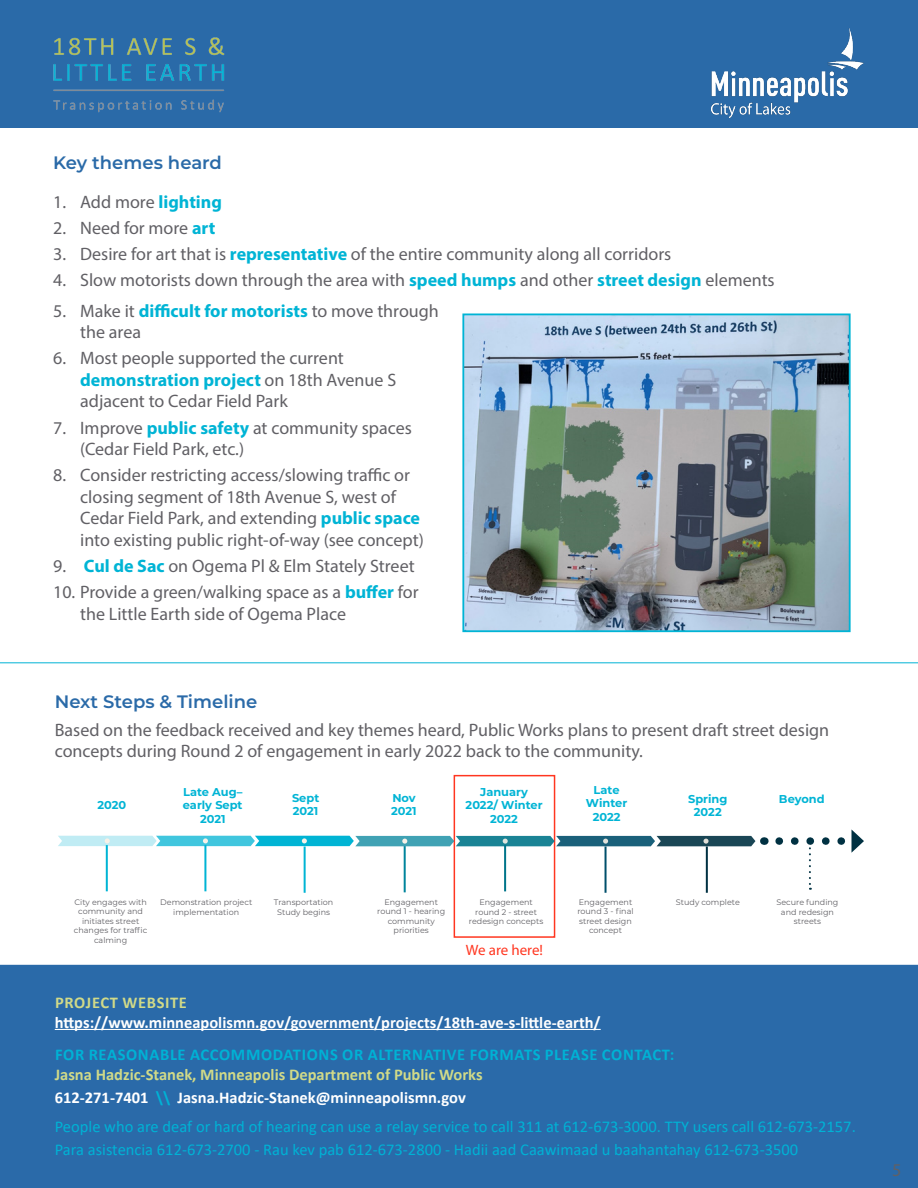
<style>
.page{position:relative;width:918px;height:1188px;background:#fff}
.page>*{position:absolute;margin:0;border:0;box-sizing:border-box;transform-origin:0 0}
.t1{font:18px/21.6px "Myriad Pro";color:#616065}
.t2{font:600 18px "Montserrat";color:#2a6aa8}
.t3{font:16.5px/22px "Calibri";color:#00b2d5}
.t4{font:700 16.5px "Calibri";color:#fff}
.t5{font:700 16.5px/19.8px "Calibri";color:#00b2d5}
.t6{font:700 16.5px "Calibri";letter-spacing:.04em;color:#d1da88}
.t7{font:15px "Myriad Pro";letter-spacing:-.005em;color:#ff3620}
.t8{font:700 11.4px/13.6px "Montserrat";color:#00b4d5;text-align:center}
.t9{font:8.1px/9.6px "Montserrat";color:#616065;text-align:center}
.s1{font-weight:700;color:#00b4d5}
.s2{color:#d1da88}
.s3{color:#00b2d5}
</style>
<div class="page">
<div style="left:454px;top:775px;width:101px;height:163px;border:2px solid #ff3620"></div>
<div style="left:0;top:0;width:918px;height:128px;background:#2a6aa8"></div>
<img style="left:712px;top:29px;width:152px;height:88px">
<img style="left:53px;top:37px;width:172px;height:76px">
<div style="left:0;top:965px;width:918px;height:223px;background:#2a6aa9"></div>
<hr style="left:55px;top:1029px;width:546px;height:1px;background:#fff">
<hr style="left:106px;top:845px;width:2px;height:46px;background:#00b4d4">
<hr style="left:204px;top:845px;width:2px;height:46px;background:#00b4d4">
<hr style="left:304px;top:847px;width:2px;height:46px;background:#00b4d4">
<hr style="left:404px;top:846px;width:2px;height:46px;background:#00849c">
<hr style="left:504px;top:845px;width:2px;height:46px;background:#00758a">
<hr style="left:605px;top:847px;width:2px;height:46px;background:#004f6b">
<hr style="left:706px;top:847px;width:2px;height:46px;background:#003142">
<svg style="left:58px;top:836px;width:697px;height:10px"></svg>
<svg style="left:779px;top:829px;width:85px;height:61px"></svg>
<img style="left:465px;top:317px;width:383px;height:312px">
<div style="left:462px;top:314px;width:389px;height:318px;border:2px solid #00b4d5"></div>
<hr style="left:0;top:663px;width:918px;height:1px;background:#00b4d5">
<p class="t2" style="left:53px;top:150px;width:170px">Key themes heard</p>
<p class="t1" style="left:53px;top:191px;width:170px">1. Add more <span class="s1">lighting</span></p>
<p class="t1" style="left:53px;top:217px;width:164px">2. Need for more <span class="s1">art</span></p>
<p class="t1" style="left:53px;top:243px;width:620px">3. Desire for art that is <span class="s1">representative</span> of the entire community along all corridors</p>
<p class="t1" style="left:53px;top:269px;width:723px">4. Slow motorists down through the area with <span class="s1">speed humps</span> and other <span class="s1">street design</span> elements</p>
<p class="t1" style="left:80px;top:299px;width:360px;text-indent:-27px">5. Make it <span class="s1">difficult for motorists</span> to move through the area</p>
<p class="t1" style="left:80px;top:347px;width:318px;text-indent:-27px">6. Most people supported the current <span class="s1">demonstration project</span> on 18th Avenue S adjacent to Cedar Field Park</p>
<p class="t1" style="left:80px;top:416px;width:333px;text-indent:-27px">7. Improve <span class="s1">public safety</span> at community spaces (Cedar Field Park, etc.)</p>
<p class="t1" style="left:80px;top:464px;width:345px;text-indent:-27px">8. Consider restricting access/slowing traffic or closing segment of 18th Avenue S, west of Cedar Field Park, and extending <span class="s1">public space </span>into existing public right-of-way (see concept)</p>
<p class="t1" style="left:53px;top:555px;width:363px">9. <span class="s1">Cul de Sac</span> on Ogema Pl &amp; Elm Stately Street</p>
<p class="t1" style="left:80px;top:581px;width:340px;text-indent:-27px">10. Provide a green/walking space as a <span class="s1">buffer</span> for the Little Earth side of Ogema Place</p>
<p class="t2" style="left:55px;top:689px;width:204px">Next Steps &amp; Timeline</p>
<p class="t1" style="left:55px;top:718px;width:776px">Based on the feedback received and key themes heard, Public Works plans to present draft street design concepts during Round 2 of engagement in early 2022 back to the community.</p>
<p class="t8" style="left:98px;top:798px;width:30px">2020</p>
<p class="t8" style="left:183px;top:784px;width:61px">Late Aug– early Sept<br>2021</p>
<p class="t8" style="left:292px;top:790px;width:29px">Sept</p>
<p class="t8" style="left:293px;top:804px;width:27px">2021</p>
<p class="t8" style="left:392px;top:790px;width:25px">Nov</p>
<p class="t8" style="left:391px;top:804px;width:27px">2021</p>
<p class="t8" style="left:586px;top:782px;width:43px">Late<br>Winter<br>2022</p>
<p class="t8" style="left:688px;top:791px;width:41px">Spring</p>
<p class="t8" style="left:466px;top:784px;width:78px">January<br>2022/ Winter<br>2022</p>
<p class="t8" style="left:779px;top:791px;width:47px">Beyond</p>
<p class="t8" style="left:694px;top:805px;width:29px">2022</p>
<p class="t9" style="left:74px;top:897px;width:75px">City engages with community and initiates street changes for traffic calming</p>
<p class="t9" style="left:160px;top:897px;width:94px">Demonstration project implementation</p>
<p class="t9" style="left:274px;top:897px;width:61px">Transportation<br>Study begins</p>
<p class="t9" style="left:377px;top:897px;width:69px">Engagement round 1 - hearing community priorities</p>
<p class="t9" style="left:469px;top:897px;width:76px">Engagement round 2 - street redesign concepts</p>
<p class="t9" style="left:577px;top:897px;width:58px">Engagement round 3 - final street design concept</p>
<p class="t9" style="left:676px;top:897px;width:65px">Study complete</p>
<p class="t9" style="left:777px;top:897px;width:63px">Secure funding and redesign streets</p>
<p class="t7" style="left:466px;top:941px;width:79px">We are here!</p>
<p class="t6" style="left:55px;top:991px;width:133px">PROJECT WEBSITE</p>
<p class="t4" style="left:55px;top:1010px;width:547px">https://www.minneapolismn.gov/government/projects/18th-ave-s-little-earth/</p>
<p class="t5" style="left:55px;top:1045px;width:621px">FOR REASONABLE ACCOMMODATIONS OR ALTERNATIVE FORMATS PLEASE CONTACT:<br><span class="s2">Jasna Hadzic-Stanek, Minneapolis Department of Public Works</span></p>
<p class="t4" style="left:55px;top:1086px;width:413px">612-271-7401 <span class="s3">\\</span> Jasna.Hadzic-Stanek@minneapolismn.gov</p>
<p class="t3" style="left:55px;top:1116px;width:803px">People who are deaf or hard of hearing can use a relay service to call 311 at 612-673-3000. TTY users call 612-673-2157.<br>Para asistencia 612-673-2700 - Rau kev pab 612-673-2800 - Hadii aad Caawimaad u baahantahay 612-673-3500</p>
<p class="t1" style="left:892px;top:1159px;width:11px">5</p>
</div>
